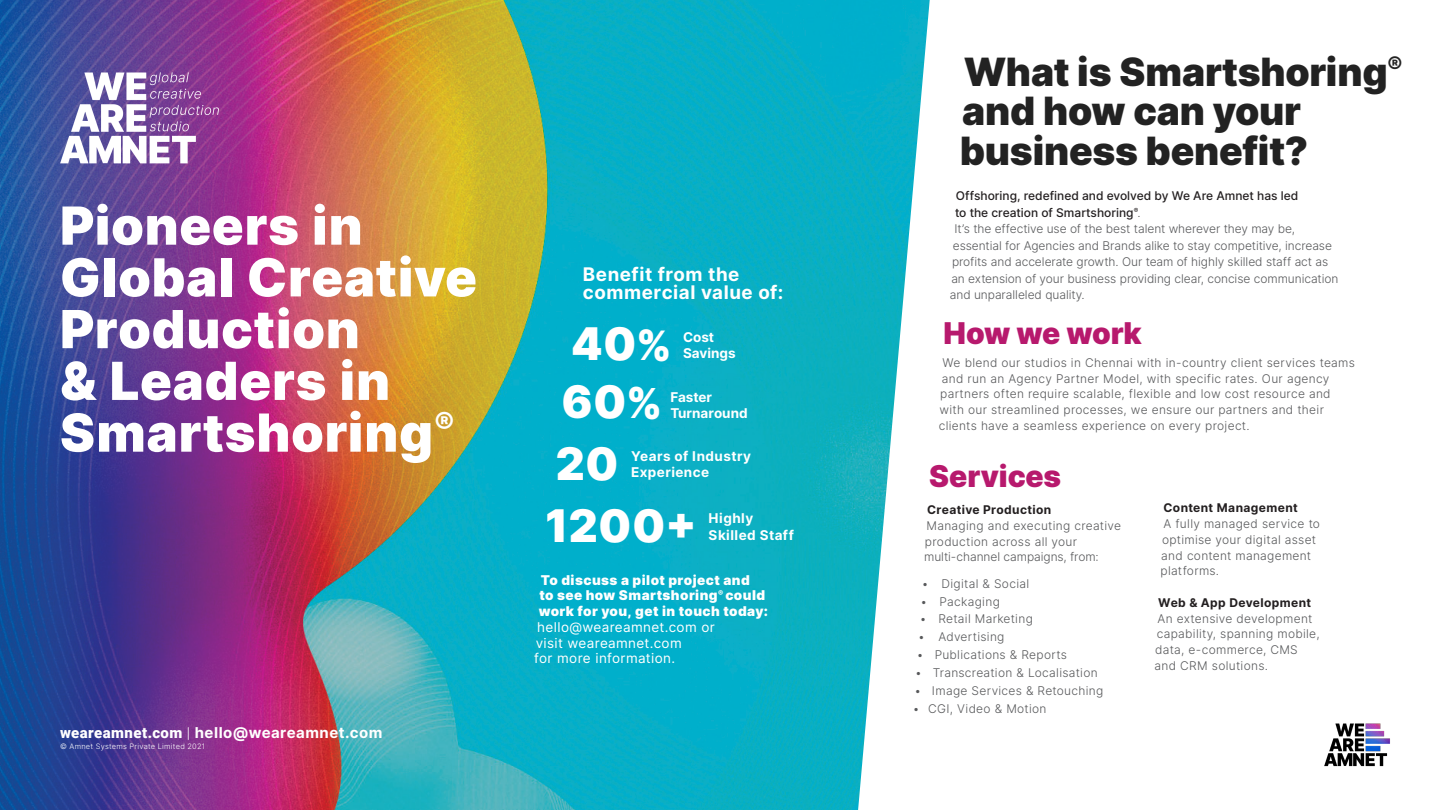
<style>
.page{position:relative;width:1440px;height:810px;background:#fff}
.page>*{position:absolute;margin:0;border:0;box-sizing:border-box;transform-origin:0 0}
.Project_Title{font:900 52.5px/51.8px "Inter";letter-spacing:.015em;color:#fff}
.t1{font:900 45px "Inter";letter-spacing:.02em;color:#fff}
.t2{font:900 39px/39.8px "Inter";letter-spacing:-.005em;color:#222}
.t3{font:900 30px "Inter";letter-spacing:-.005em;color:#b7196d}
.t4{font:700 18.75px/18px "Inter";letter-spacing:.03em;color:#fff}
.t5{font:700 15px "Inter";letter-spacing:.03em;color:#fff}
.subtitles{font:900 13.5px "Inter";letter-spacing:.03em;color:#fff}
.subtitles-2{font:13.5px "Inter";letter-spacing:.025em;color:#fff}
.t6{font:700 13.5px/16.5px "Inter";letter-spacing:.03em;color:#fff}
.t7{font:700 13.5px "Inter";color:#fff}
.t8{font:300 12px/15.8px "Inter";letter-spacing:.02em;color:#57585a}
.t9{font:300 12px "Inter";letter-spacing:-.005em;color:#57585a}
.t10{font:500 12px "Inter";color:#231f20}
.t11{font:300 12px "Inter";letter-spacing:-.01em;color:#57585a}
.t12{font:300 7.5px "Inter";letter-spacing:.03em;color:#fff}
.s1{font-family:"Roboto";font-weight:900}
.s2{font-family:"Roboto";font-weight:300}
.s3{font-size:40.5px}
.s4{font-size:41.25px}
.s5{font-weight:300;color:#57585a}
.s6{font-weight:700;color:#231f20}
</style>
<div class="page">
<img style="left:0;top:0;width:930px;height:810px">
<img style="left:44px;top:56px;width:192px;height:125px">
<img style="left:1324px;top:723px;width:66px;height:44px">
<p class="Project_Title" style="left:60px;top:199px;width:419px">Pioneers in<br>Global Creative<br>Production<br>&amp; Leaders in<br>Smartshoring<sup>®</sup></p>
<p class="t5" style="left:60px;top:722px;width:324px"><span class="s1">weareamnet.com</span> <span class="s2">|</span> hello@weareamnet.com</p>
<p class="t12" style="left:60px;top:741px;width:147px">© Amnet Systems Private Limited 2021</p>
<p class="t4" style="left:583px;top:264px;width:202px">Benefit from the commercial value of:</p>
<p class="t1" style="left:571px;top:310px;width:102px">40<span class="s3">%</span></p>
<p class="t6" style="left:683px;top:328px;width:33px">Cost</p>
<p class="t7" style="left:683px;top:344px;width:54px">Savings</p>
<p class="t1" style="left:562px;top:369px;width:102px">60<span class="s4">%</span></p>
<p class="t6" style="left:670px;top:388px;width:43px">Faster</p>
<p class="t7" style="left:670px;top:404px;width:79px">Turnaround</p>
<p class="t1" style="left:556px;top:430px;width:64px">20</p>
<p class="t6" style="left:631px;top:447px;width:121px">Years of Industry<br>Experience</p>
<p class="t1" style="left:546px;top:492px;width:153px">1200+</p>
<p class="t6" style="left:709px;top:510px;width:87px">Highly<br>Skilled Staff</p>
<p class="subtitles" style="left:541px;top:570px;width:210px">To discuss a pilot project and</p>
<p class="subtitles" style="left:539px;top:585px;width:227px">to see how Smartshoring<sup>®</sup> could</p>
<p class="subtitles" style="left:539px;top:601px;width:231px">work for you, get in touch today:</p>
<p class="subtitles-2" style="left:537px;top:617px;width:179px">hello@weareamnet.com or</p>
<p class="subtitles-2" style="left:536px;top:633px;width:148px">visit weareamnet.com</p>
<p class="subtitles-2" style="left:534px;top:649px;width:142px">for more information.</p>
<p class="t2" style="left:962px;top:51px;width:442px">What is Smartshoring<sup>® </sup>and how can your</p>
<p class="t2" style="left:960px;top:130px;width:350px">business benefit?</p>
<p class="t10" style="left:956px;top:187px;width:344px">Offshoring, redefined and evolved by We Are Amnet has led</p>
<p class="t10" style="left:955px;top:204px;width:187px">to the creation of Smartshoring<sup>®</sup><span class="s5">.</span></p>
<p class="t11" style="left:954px;top:220px;width:342px">It’s the effective use of the best talent wherever they may be,</p>
<p class="t9" style="left:953px;top:237px;width:381px">essential for Agencies and Brands alike to stay competitive, increase</p>
<p class="t9" style="left:952px;top:253px;width:378px">profits and accelerate growth. Our team of highly skilled staff act as</p>
<p class="t9" style="left:951px;top:270px;width:389px">an extension of your business providing clear, concise communication</p>
<p class="t9" style="left:950px;top:286px;width:136px">and unparalleled quality.</p>
<p class="t3" style="left:943px;top:311px;width:200px">How we work</p>
<p class="t8" style="left:939px;top:355px;width:418px;text-indent:4px">We blend our studios in Chennai with in-country client services teams and run an Agency Partner Model, with specific rates. Our agency partners often require scalable, flexible and low cost resource and with our streamlined processes, we ensure our partners and their clients have a seamless experience on every project.</p>
<p class="t3" style="left:929px;top:454px;width:134px">Services</p>
<p class="t8" style="left:924px;top:502px;width:198px"><span class="s6">Creative Production<br></span>Managing and executing creative production across all your multi-channel campaigns, from:</p>
<p class="t8" style="left:922px;top:575px;width:109px">• Digital &amp; Social</p>
<p class="t8" style="left:920px;top:593px;width:81px">• Packaging</p>
<p class="t8" style="left:920px;top:611px;width:115px">• Retail Marketing</p>
<p class="t8" style="left:918px;top:629px;width:88px">• Advertising</p>
<p class="t8" style="left:917px;top:647px;width:152px">• Publications &amp; Reports</p>
<p class="t8" style="left:915px;top:665px;width:184px">• Transcreation &amp; Localisation</p>
<p class="t8" style="left:914px;top:683px;width:190px">• Image Services &amp; Retouching</p>
<p class="t8" style="left:913px;top:700px;width:135px">• CGI, Video &amp; Motion</p>
<p class="t8" style="left:1161px;top:500px;width:161px"><span class="s6">Content Management<br></span>A fully managed service to optimise your digital asset and content management platforms.</p>
<p class="t8" style="left:1155px;top:594px;width:167px;text-indent:4px"><span class="s6">Web &amp; App Development<br></span>An extensive development capability, spanning mobile, data, e-commerce, CMS and CRM solutions.</p>
</div>
